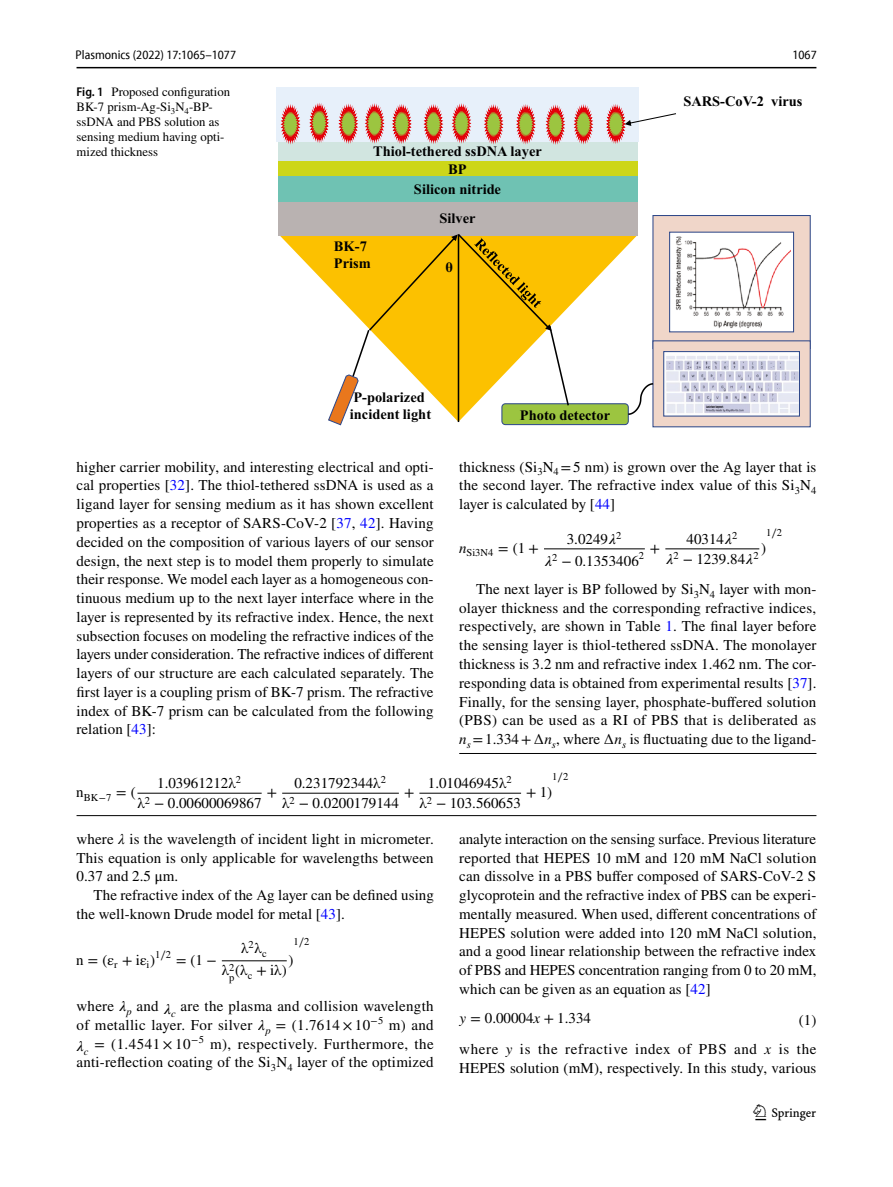
<style>
.page{position:relative;width:893px;height:1187px;background:#fff}
.page>*{position:absolute;margin:0;border:0;box-sizing:border-box;transform-origin:0 0}
.t1{font:22.5px "Springnew Regular 3";color:#000}
.t2{font:15px/18.8px "STIX";letter-spacing:.01em;color:#000;text-align:justify}
.t3{font:15px/19.6px "STIX General";color:#000;text-align:center}
.t4{font:15px/21.8px "STIX General Regular 3";color:#000;text-align:center}
.t5{font:15px "STIX Math Regular 2";color:#000}
.t6{font:15px "STIX General Regular 4";color:#000}
.t7{font:15px "STIX Math";color:#000}
.t8{font:15px "STIX Math Regular 3";color:#000}
.t9{font:700 14.4px/17.2px "Times New Roman";color:#000}
.t10{font:12.75px/15px "STIX";color:#000}
.t11{font:semi-condensed 12.75px "Myriad Pro Unic";color:#000}
.t12{font:10.5px "STIX Math Regular 3";color:#000}
.t13{font:10.5px "STIX General";color:#000}
.t14{font:10.5px "STIX General Regular 2";color:#000}
.t15{font:10.5px "STIX General Regular 3";color:#000}
.s1{font-family:"Myriad Pro";font-weight:600;font-stretch:semi-condensed}
.s2{color:#00f}
.s3{font-family:"STIX Math Regular 3"}
.s4{font-family:"STIX General Regular 3"}
.s5{font-family:"STIX Math";font-style:italic}
.s6{font-style:italic}
.s7{font-family:"STIX Math"}
.s8{font-family:"STIX General"}
.s9{font-family:"STIX Math Regular 2"}
.s10{font-family:"STIX General Regular 2"}
.s11{font-family:"STIX Math Italic 2"}
.s12{font-family:"STIX Math Italic 3"}
.s13{font-family:"STIX Math Italic 4"}
.s14{font-family:"STIX Math Italic 5"}
.s15{font-family:"STIX General Italic 3"}
.s16{font-family:"STIX Math Regular 4"}
</style>
<div class="page">
<hr style="left:77px;top:67px;width:739px;height:1px;background:#000">
<hr style="left:77px;top:815px;width:739px;height:1px;background:#000">
<hr style="left:459px;top:753px;width:357px;height:1px;background:#000">
<hr style="left:137px;top:792px;width:125px;height:1px;background:#000">
<hr style="left:282px;top:792px;width:117px;height:1px;background:#000">
<hr style="left:419px;top:792px;width:102px;height:1px;background:#000">
<hr style="left:222px;top:960px;width:65px;height:1px;background:#000">
<hr style="left:544px;top:548px;width:101px;height:1px;background:#000">
<hr style="left:665px;top:548px;width:94px;height:1px;background:#000">
<div style="left:278px;top:140px;width:359px;height:21px;background:#d1e5e0"></div>
<svg style="left:279px;top:235px;width:49px;height:51px"></svg>
<div style="left:276px;top:87px;width:363px;height:54px;background:#e7f0fa"></div>
<svg style="left:365px;top:103px;width:19px;height:41px"></svg>
<svg style="left:392px;top:104px;width:20px;height:40px"></svg>
<svg style="left:338px;top:103px;width:20px;height:41px"></svg>
<svg style="left:309px;top:103px;width:20px;height:40px"></svg>
<svg style="left:281px;top:104px;width:19px;height:41px"></svg>
<svg style="left:423px;top:104px;width:20px;height:40px"></svg>
<svg style="left:452px;top:103px;width:19px;height:41px"></svg>
<svg style="left:484px;top:104px;width:19px;height:41px"></svg>
<svg style="left:516px;top:104px;width:20px;height:41px"></svg>
<svg style="left:574px;top:104px;width:19px;height:41px"></svg>
<svg style="left:546px;top:104px;width:19px;height:41px"></svg>
<svg style="left:606px;top:104px;width:70px;height:40px"></svg>
<div style="left:278px;top:201px;width:359px;height:34px;background:#b9b2b1"></div>
<svg style="left:328px;top:215px;width:483px;height:212px"></svg>
<div style="left:278px;top:161px;width:359px;height:15px;background:#cdd618"></div>
<div style="left:278px;top:176px;width:359px;height:25px;background:#6fc2b3"></div>
<p class="t11" style="left:76px;top:50px;width:162px">Plasmonics (2022) 17:1065–1077</p>
<p class="t11" style="left:792px;top:50px;width:26px">1067</p>
<p class="t10" style="left:77px;top:85px;width:155px"><span class="s1">Fig. 1</span> Proposed configuration<br>BK-7 prism-Ag-Si<sub>3</sub>N<sub>4</sub>-BP&shy;ssDNA and PBS solution as sensing medium having opti&shy;mized thickness</p>
<p class="t9" style="left:373px;top:142px;width:170px">Thiol-tethered ssDNA layer</p>
<p class="t9" style="left:334px;top:237px;width:38px">BK-7<br>Prism</p>
<p class="t9" style="left:414px;top:159px;width:89px;line-height:20px;text-align:center">BP<br>Silicon nitride</p>
<p class="t9" style="left:439px;top:209px;width:38px">Silver</p>
<p class="t9" style="left:445px;top:258px;width:9px">θ</p>
<p class="t9" style="left:350px;top:387px;width:83px">P-polarized incident light</p>
<p class="t9" style="left:520px;top:405px;width:92px">Photo detector</p>
<p class="t9" style="left:683px;top:92px;width:121px">SARS-CoV-2 virus</p>
<p class="t2" style="left:77px;top:458px;width:359px">higher carrier mobility, and interesting electrical and opti&shy;cal properties [<span class="s2">32</span>]. The thiol-tethered ssDNA is used as a ligand layer for sensing medium as it has shown excellent properties as a receptor of SARS-CoV-2 [<span class="s2">37</span>, <span class="s2">42</span>]. Having decided on the composition of various layers of our sensor design, the next step is to model them properly to simulate their response. We model each layer as a homogeneous con&shy;tinuous medium up to the next layer interface where in the layer is represented by its refractive index. Hence, the next subsection focuses on modeling the refractive indices of the layers under consideration. The refractive indices of different layers of our structure are each calculated separately. The first layer is a coupling prism of BK-7 prism. The refractive index of BK-7 prism can be calculated from the following relation [<span class="s2">43</span>]:</p>
<p class="t2" style="left:459px;top:458px;width:359px">thickness (Si<sub>3</sub>N<sub>4</sub> =5 nm) is grown over the Ag layer that is the second layer. The refractive index value of this Si<sub>3</sub>N<sub>4 </sub>layer is calculated by [<span class="s2">44</span>]</p>
<p class="t15" style="left:766px;top:525px;width:17px">1<span class="s3">∕</span>2</p>
<p class="t12" style="left:459px;top:549px;width:81px"><sup>n</sup>Si<span class="s4">3</span>N<span class="s4">4</span> <sup>=</sup> <sup>(</sup><sup>1</sup> <sup>+</sup></p>
<p class="t4" style="left:544px;top:528px;width:102px">3.0249<span class="s5">𝜆</span><sup>2<br></sup><span class="s5">𝜆</span><sup>2</sup> <span class="s3">−</span> 0.1353406<sup>2</sup></p>
<p class="t4" style="left:665px;top:529px;width:95px;line-height:19.6px">40314<span class="s5">𝜆</span><sup>2<br></sup><span class="s5">𝜆</span><sup>2</sup> <span class="s3">−</span> 1239.84<span class="s5">𝜆</span><sup>2</sup></p>
<p class="t8" style="left:761px;top:542px;width:6px">)</p>
<p class="t8" style="left:650px;top:542px;width:12px">+</p>
<p class="t2" style="left:459px;top:580px;width:359px;text-indent:17px">The next layer is BP followed by Si<sub>3</sub>N<sub>4</sub> layer with mon&shy;olayer thickness and the corresponding refractive indices, respectively, are shown in Table <span class="s2">1</span>. The final layer before the sensing layer is thiol-tethered ssDNA. The monolayer thickness is 3.2 nm and refractive index 1.462 nm. The cor&shy;responding data is obtained from experimental results [<span class="s2">37</span>].<br>Finally, for the sensing layer, phosphate-buffered solution (PBS) can be used as a RI of PBS that is deliberated as <span class="s6">n</span><sub>s</sub> =1.334+∆<span class="s6">n</span><sub>s</sub>, where ∆<span class="s6">n</span><sub>s</sub> is fluctuating due to the ligand-</p>
<p class="t13" style="left:552px;top:770px;width:17px">1<span class="s7">∕</span>2</p>
<p class="t3" style="left:282px;top:773px;width:118px">0.231792344<span class="s7">λ</span><sup>2<br></sup><span class="s7">λ</span><sup>2</sup> <span class="s7">−</span> 0.0200179144</p>
<p class="t3" style="left:419px;top:773px;width:103px">1.01046945<span class="s7">λ</span><sup>2<br></sup><span class="s7">λ</span><sup>2</sup> <span class="s7">−</span> 103.560653</p>
<p class="t7" style="left:526px;top:786px;width:28px">+ <span class="s8">1</span>)</p>
<p class="t7" style="left:76px;top:786px;width:61px">n<sub>BK−</sub><sub>7</sub> = (</p>
<p class="t3" style="left:137px;top:773px;width:126px">1.03961212<span class="s7">λ</span><sup>2<br></sup><span class="s7">λ</span><sup>2</sup> <span class="s7">−</span> 0.00600069867</p>
<p class="t7" style="left:267px;top:786px;width:12px">+</p>
<p class="t7" style="left:404px;top:786px;width:12px">+</p>
<p class="t2" style="left:77px;top:830px;width:359px">where <span class="s6">λ</span> is the wavelength of incident light in micrometer.<br>This equation is only applicable for wavelengths between 0.37 and 2.5 μm.</p>
<p class="t2" style="left:77px;top:886px;width:359px;text-indent:17px">The refractive index of the Ag layer can be defined using the well-known Drude model for metal [<span class="s2">43</span>].</p>
<p class="t14" style="left:294px;top:935px;width:17px">1<span class="s9">∕</span>2</p>
<p class="t5" style="left:241px;top:942px;width:27px">λ<sup>2</sup>λ<sub>c</sub></p>
<p class="t5" style="left:76px;top:953px;width:142px">n = (ε<sub>r</sub> + iε<sub>i</sub>)<sup>1</sup><sup>∕</sup><sup>2</sup> = (<span class="s10">1</span> −</p>
<p class="t5" style="left:289px;top:953px;width:6px">)</p>
<p class="t5" style="left:222px;top:964px;width:14px">λ<sup>2</sup></p>
<p class="t5" style="left:229px;top:964px;width:59px"><sub>p</sub>(λ<sub>c</sub> + iλ)</p>
<p class="t2" style="left:76px;top:997px;width:360px">where <span class="s11">𝜆</span><sub>p</sub> and <span class="s12">𝜆</span><sub>c</sub> are the plasma and collision wavelength of metallic layer. For silver <span class="s13">𝜆</span><sub>p</sub> = (1.7614 × -10<sup>−5</sup> m) and <span class="s14">𝜆</span><sub>c</sub> = (1.4541 × -10<sup>−5</sup> m), respectively. Furthermore, the anti-reflection coating of the Si<sub>3</sub>N<sub>4</sub> layer of the optimized</p>
<p class="t2" style="left:459px;top:830px;width:359px">analyte interaction on the sensing surface. Previous literature reported that HEPES 10 mM and 120 mM NaCl solution can dissolve in a PBS buffer composed of SARS-CoV-2 S glycoprotein and the refractive index of PBS can be experi&shy;mentally measured. When used, different concentrations of HEPES solution were added into 120 mM NaCl solution, and a good linear relationship between the refractive index of PBS and HEPES concentration ranging from 0 to 20 mM, which can be given as an equation as [<span class="s2">42</span>]</p>
<p class="t6" style="left:460px;top:1008px;width:133px"><span class="s15">y</span> <span class="s16">=</span> 0.00004<span class="s15">x</span> <span class="s16">+</span> 1.334</p>
<p class="t2" style="left:799px;top:1011px;width:19px">(1)</p>
<p class="t2" style="left:459px;top:1040px;width:359px">where <span class="s6">y</span> is the refractive index of PBS and <span class="s6">x</span> is the<br>HEPES solution (mM), respectively. In this study, various</p>
<h1 class="t1" style="left:755px;top:1104px;width:62px">1 3</h1>
</div>
